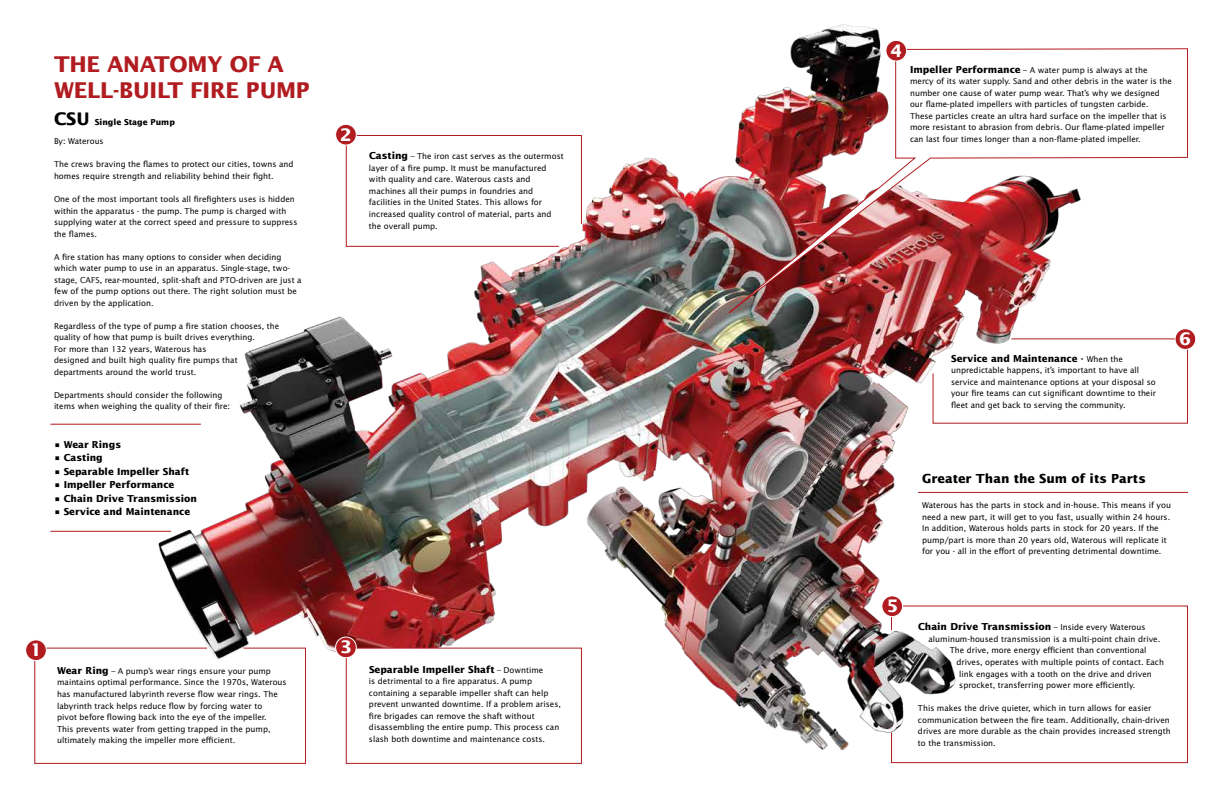
<style>
.page{position:relative;width:1224px;height:792px;background:#fff}
.page>*{position:absolute;margin:0;border:0;box-sizing:border-box;transform-origin:0 0}
.t1{font:700 21.7px/25.2px "Lucida Sans";letter-spacing:-.01em;color:#b11c20}
.t2{font:700 17.3px "Lucida Sans";color:#fff}
.t3{font:700 12.5px "Lucida Sans";color:#000}
.t4{font:700 9.6px "Lucida Sans";color:#000}
.t5{font:8.2px/11.5px "Lucida Sans";color:#000}
.t6{font:700 8.2px "Lucida Sans";color:#000}
.s1{font-size:17.3px}
.s2{font-weight:700;font-size:9.6px}
.s3{font-weight:400;font-size:8.2px}
</style>
<div class="page">
<img style="left:65px;top:24px;width:1106px;height:740px">
<svg style="left:890px;top:605px;width:298px;height:159px"></svg>
<img style="left:689px;top:48px;width:499px;height:297px">
<svg style="left:34px;top:647px;width:272px;height:117px"></svg>
<div style="left:346px;top:648px;width:236px;height:116px;background:#fff;border:1px solid #b11c20"></div>
<svg style="left:345px;top:135px;width:237px;height:112px"></svg>
<svg style="left:932px;top:338px;width:256px;height:86px"></svg>
<div style="left:26px;top:640px;width:20px;height:21px;background:#b11c20;border-radius:50%"></div>
<div style="left:25px;top:639px;width:22px;height:22px;border:1px solid #fff;border-radius:50%"></div>
<div style="left:336px;top:124px;width:20px;height:21px;background:#b11c20;border-radius:50%"></div>
<div style="left:335px;top:124px;width:22px;height:22px;border:1px solid #fff;border-radius:50%"></div>
<div style="left:886px;top:40px;width:21px;height:21px;background:#b11c20;border-radius:50%"></div>
<div style="left:885px;top:40px;width:22px;height:22px;border:1px solid #fff;border-radius:50%"></div>
<div style="left:882px;top:596px;width:21px;height:21px;background:#b11c20;border-radius:50%"></div>
<div style="left:881px;top:595px;width:22px;height:22px;border:1px solid #fff;border-radius:50%"></div>
<div style="left:1175px;top:329px;width:21px;height:20px;background:#b11c20;border-radius:50%"></div>
<div style="left:1175px;top:328px;width:21px;height:22px;border:1px solid #fff;border-radius:50%"></div>
<div style="left:336px;top:637px;width:20px;height:21px;background:#b11c20;border-radius:50%"></div>
<div style="left:335px;top:637px;width:22px;height:21px;border:1px solid #fff;border-radius:50%"></div>
<div style="left:910px;top:65px;width:263px;height:92px;background:#fff"></div>
<hr style="left:50px;top:424px;width:151px;height:1px;background:#b11c20">
<hr style="left:50px;top:531px;width:121px;height:1px;background:#b11c20">
<hr style="left:918px;top:492px;width:270px;height:1px;background:#b11c20">
<h1 class="t1" style="left:54px;top:52px;width:257px">THE ANATOMY OF A<br>WELL-BUILT FIRE PUMP</h1>
<p class="t6" style="left:54px;top:117px;width:122px"><span class="s1">CSU</span> Single Stage Pump</p>
<p class="t5" style="left:54px;top:136px;width:51px">By: Waterous</p>
<p class="t5" style="left:54px;top:159px;width:241px">The crews braving the flames to protect our cities, towns and homes require strength and reliability behind their fight.</p>
<p class="t5" style="left:54px;top:193px;width:245px">One of the most important tools all firefighters uses is hidden within the apparatus - the pump. The pump is charged with supplying water at the correct speed and pressure to suppress the flames.</p>
<p class="t5" style="left:54px;top:251px;width:249px">A fire station has many options to consider when deciding which water pump to use in an apparatus. Single-stage, two&shy;stage, CAFS, rear-mounted, split-shaft and PTO-driven are just a few of the pump options out there. The right solution must be driven by the application.</p>
<p class="t5" style="left:54px;top:320px;width:227px">Regardless of the type of pump a fire station chooses, the quality of how that pump is built drives everything.<br>For more than 132 years, Waterous has<br>designed and built high quality fire pumps that departments around the world trust.</p>
<p class="t5" style="left:54px;top:389px;width:178px">Departments should consider the following items when weighing the quality of their fire:</p>
<p class="t5" style="left:247px;top:401px;width:27px">pump:</p>
<p class="t4" style="left:54px;top:439px;width:69px">• Wear Rings</p>
<p class="t4" style="left:54px;top:452px;width:50px">• Casting</p>
<p class="t4" style="left:54px;top:465px;width:137px">• Separable Impeller Shaft</p>
<p class="t4" style="left:54px;top:479px;width:122px">• Impeller Performance</p>
<p class="t4" style="left:54px;top:492px;width:145px">• Chain Drive Transmission</p>
<p class="t4" style="left:54px;top:506px;width:138px">• Service and Maintenance</p>
<h2 class="t2" style="left:340px;top:124px;width:13px">2</h2>
<p class="t5" style="left:369px;top:150px;width:196px"><span class="s2">Casting</span> – The iron cast serves as the outermost layer of a fire pump. It must be manufactured with quality and care. Waterous casts and machines all their pumps in foundries and facilities in the United States. This allows for increased quality control of material, parts and the overall pump.</p>
<h2 class="t2" style="left:30px;top:640px;width:13px">1</h2>
<p class="t5" style="left:57px;top:665px;width:231px"><span class="s2">Wear Ring</span> – A pump’s wear rings ensure your pump maintains optimal performance. Since the 1970s, Waterous has manufactured labyrinth reverse flow wear rings. The labyrinth track helps reduce flow by forcing water to<br>pivot before flowing back into the eye of the impeller.<br>This prevents water from getting trapped in the pump, ultimately making the impeller more efficient.</p>
<h2 class="t2" style="left:340px;top:637px;width:13px">3</h2>
<p class="t4" style="left:369px;top:663px;width:176px">Separable Impeller Shaft <span class="s3">– Downtime</span></p>
<p class="t5" style="left:369px;top:675px;width:193px">is detrimental to a fire apparatus. A pump containing a separable impeller shaft can help prevent unwanted downtime. If a problem arises, fire brigades can remove the shaft without disassembling the entire pump. This process can slash both downtime and maintenance costs.</p>
<h2 class="t2" style="left:890px;top:40px;width:13px">4</h2>
<p class="t5" style="left:910px;top:64px;width:263px"><span class="s2">Impeller Performance</span> – A water pump is always at the mercy of its water supply. Sand and other debris in the water is the number one cause of water pump wear. That’s why we designed our flame-plated impellers with particles of tungsten carbide.<br>These particles create an ultra hard surface on the impeller that is more resistant to abrasion from debris. Our flame-plated impeller can last four times longer than a non-flame-plated impeller.</p>
<p class="t4" style="left:951px;top:353px;width:173px">Service and Maintenance - <span class="s3">When the</span></p>
<p class="t5" style="left:951px;top:364px;width:206px">unpredictable happens, it’s important to have all service and maintenance options at your disposal so your fire teams can cut significant downtime to their fleet and get back to serving the community.</p>
<h2 class="t2" style="left:1180px;top:328px;width:13px">6</h2>
<h2 class="t2" style="left:886px;top:596px;width:13px">5</h2>
<h3 class="t3" style="left:922px;top:471px;width:225px">Greater Than the Sum of its Parts</h3>
<p class="t5" style="left:922px;top:499px;width:250px">Waterous has the parts in stock and in-house. This means if you need a new part, it will get to you fast, usually within 24 hours.<br>In addition, Waterous holds parts in stock for 20 years. If the pump/part is more than 20 years old, Waterous will replicate it for you - all in the effort of preventing detrimental downtime.</p>
<p class="t4" style="left:918px;top:621px;width:229px">Chain Drive Transmission <span class="s3">– Inside every Waterous</span></p>
<p class="t5" style="left:950px;top:633px;width:212px;text-indent:-21px">aluminum-housed transmission is a multi-point chain drive.<br>The drive, more energy efficient than conventional</p>
<p class="t5" style="left:959px;top:656px;width:206px;text-indent:-3px">drives, operates with multiple points of contact. Each link engages with a tooth on the drive and driven sprocket, transferring power more efficiently.</p>
<p class="t5" style="left:918px;top:702px;width:254px">This makes the drive quieter, which in turn allows for easier communication between the fire team. Additionally, chain-driven drives are more durable as the chain provides increased strength to the transmission.</p>
</div>
